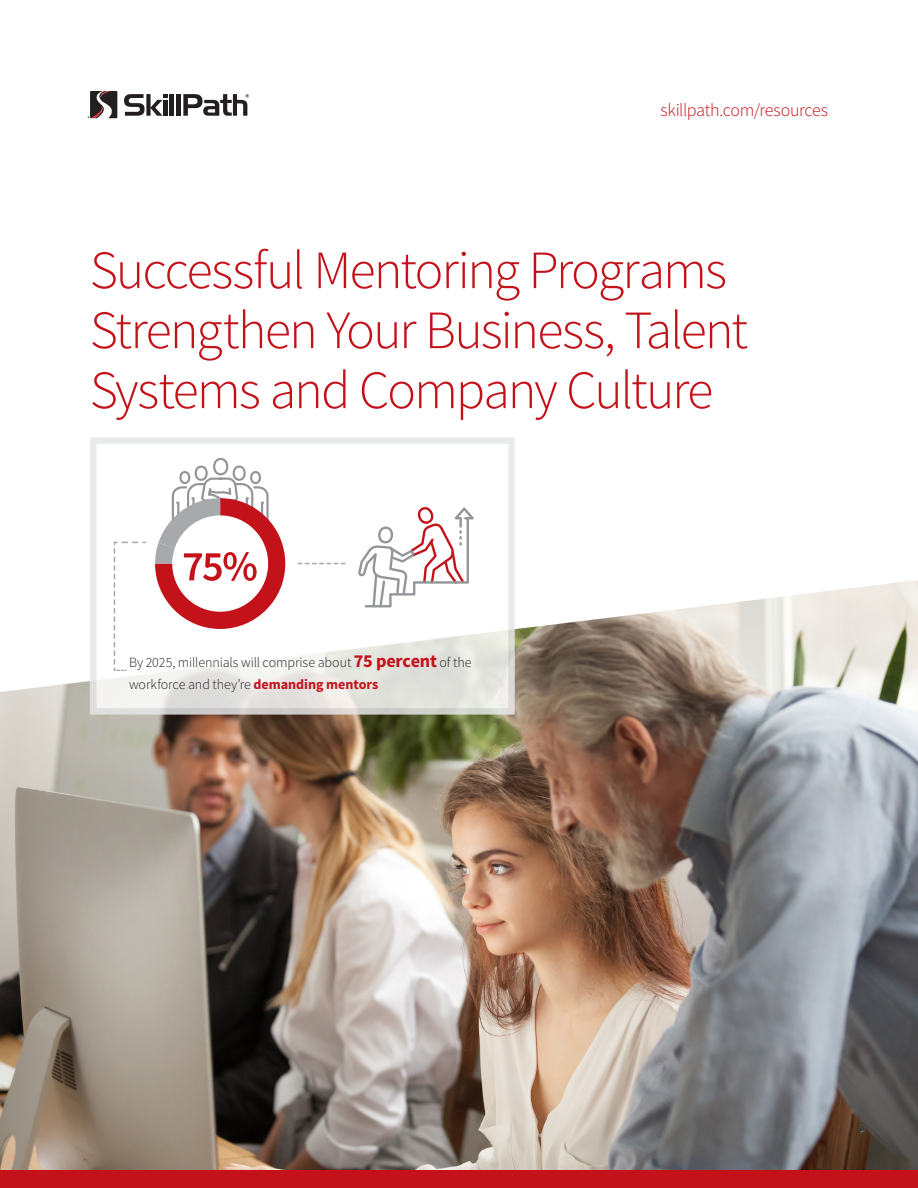
<style>
.page{position:relative;width:918px;height:1188px;background:#fff}
.page>*{position:absolute;margin:0;border:0;box-sizing:border-box;transform-origin:0 0}
.Title_Page{font:300 54px/60px "Source Sans Pro";letter-spacing:-.04em;color:#c4121a}
.Body{font:300 18px "Source Sans Pro";letter-spacing:-.02em;color:#c4121a}
.Body-2{font:300 14.1px/22.5px "Source Sans Pro";letter-spacing:-.005em;color:#231f20}
.s1{font-weight:700;font-size:18.3px;color:#c4121a}
.s2{font-weight:700;color:#c4121a}
</style>
<div class="page">
<div style="left:0;top:1170px;width:918px;height:18px;background:#c4121a"></div>
<img style="left:0;top:580px;width:918px;height:590px">
<hr style="left:170px;top:94px;width:4px;height:22px;background:#231f20">
<svg style="left:124px;top:94px;width:43px;height:22px"></svg>
<div style="left:176px;top:94px;width:5px;height:22px;background:#231f20"></div>
<svg style="left:183px;top:94px;width:66px;height:22px"></svg>
<svg style="left:87px;top:91px;width:30px;height:27px"></svg>
<svg style="left:90px;top:437px;width:425px;height:278px"></svg>
<svg style="left:113px;top:541px;width:34px;height:131px"></svg>
<svg style="left:155px;top:458px;width:130px;height:171px"></svg>
<svg style="left:358px;top:506px;width:116px;height:101px"></svg>
<svg style="left:298px;top:563px;width:47px;height:1px"></svg>
<p class="Body" style="left:661px;top:99px;width:169px">skillpath.com/resources</p>
<p class="Title_Page" style="left:90px;top:241px;width:660px">Successful Mentoring Programs<br>Strengthen Your Business, Talent<br>Systems and Company Culture</p>
<p class="Body-2" style="left:129px;top:651px;width:344px">By 2025, millennials will comprise about <span class="s1">75 percent</span> of the workforce and they’re <span class="s2">demanding mentors</span></p>
</div>
